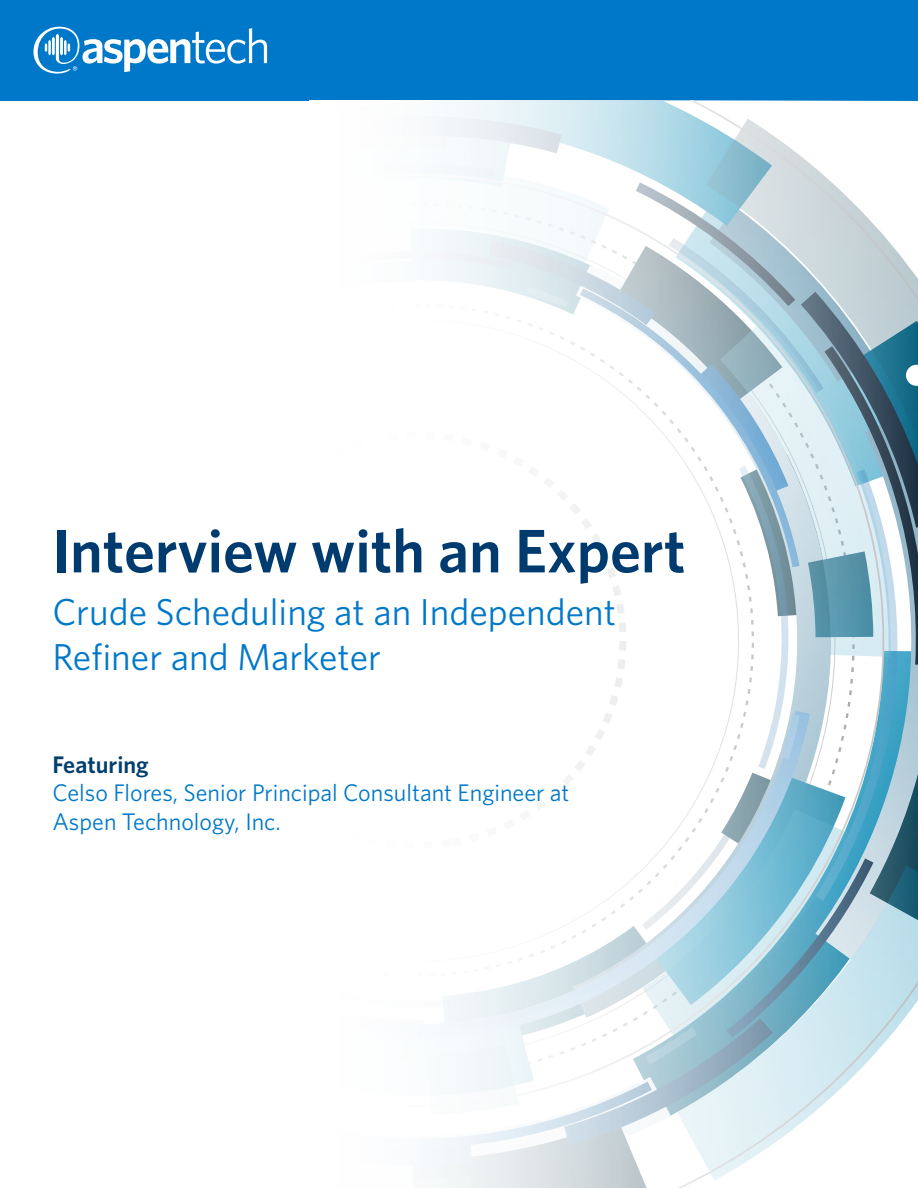
<style>
.page{position:relative;width:918px;height:1188px;background:#fff}
.page>*{position:absolute;margin:0;border:0;box-sizing:border-box;transform-origin:0 0}
.t1{font:600 61.5px "Whitney";color:#003b70}
.t2{font:37.5px/45px "Whitney";color:#0078c9}
.t3{font:24px/28.8px "Whitney";color:#0078c9}
.t4{font:600 24px "Whitney";color:#003f6b}
</style>
<div class="page">
<div style="left:0;top:0;width:918px;height:100px;background:#0078c9"></div>
<svg style="left:33px;top:27px;width:234px;height:47px"></svg>
<svg style="left:438px;top:100px;width:477px;height:1088px"></svg>
<h1 class="t1" style="left:52px;top:510px;width:635px">Interview with an Expert</h1>
<h2 class="t2" style="left:52px;top:589px;width:565px">Crude Scheduling at an Independent<br>Refiner and Marketer</h2>
<p class="t4" style="left:52px;top:748px;width:98px">Featuring</p>
<p class="t3" style="left:52px;top:778px;width:519px">Celso Flores, Senior Principal Consultant Engineer at<br>Aspen Technology, Inc.</p>
</div>
